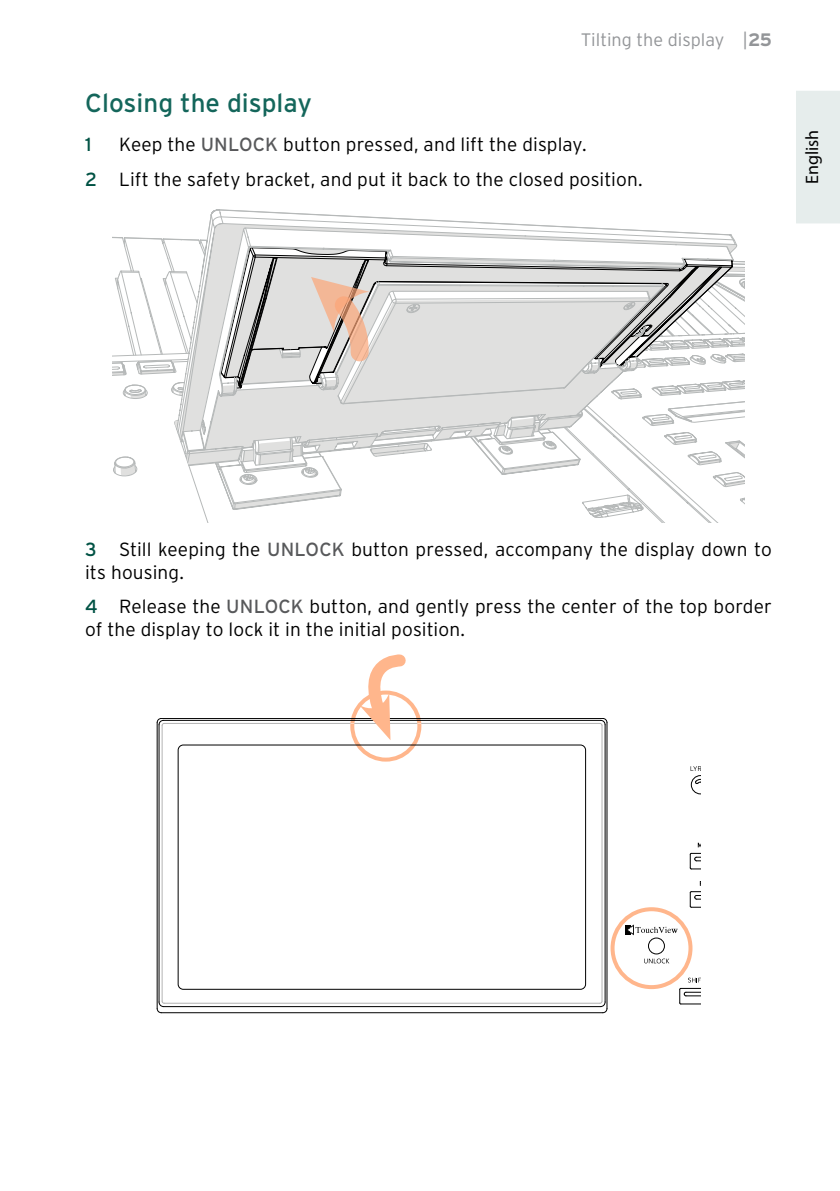
<style>
.page{position:relative;width:840px;height:1191px;background:#fff}
.page>*{position:absolute;margin:0;border:0;box-sizing:border-box;transform-origin:0 0}
.Section{font:26px "Interstate";color:#14665b}
.t1{font:300 19px/22.8px "Interstate";letter-spacing:.005em;color:#000}
.t2{font:19px "Interstate";color:#005244}
.t3{font:300 18px "Interstate";color:#939598}
.t4{font:18px "Myriad Pro";color:#000}
.s1{font-weight:700}
.s2{font-weight:400;color:#58595b}
.s3{font-weight:400;color:#005244}
</style>
<div class="page">
<div style="left:795px;top:91px;width:44px;height:132px;background:#e6edec"></div>
<svg style="left:112px;top:209px;width:633px;height:314px"></svg>
<hr style="left:162px;top:725px;width:1px;height:276px;background:#b3b3b3">
<hr style="left:164px;top:723px;width:435px;height:1px;background:#b3b3b3">
<hr style="left:164px;top:1003px;width:435px;height:1px;background:#b3b3b3">
<hr style="left:601px;top:725px;width:1px;height:276px;background:#b3b3b3">
<svg style="left:644px;top:958px;width:25px;height:5px"></svg>
<svg style="left:625px;top:924px;width:52px;height:11px"></svg>
<hr style="left:157px;top:722px;width:1px;height:286px;background:#000">
<div style="left:647px;top:937px;width:17px;height:17px;border:1px solid #000;border-radius:50%"></div>
<svg style="left:690px;top:766px;width:10px;height:28px"></svg>
<svg style="left:689px;top:842px;width:10px;height:28px"></svg>
<svg style="left:689px;top:891px;width:10px;height:17px"></svg>
<svg style="left:678px;top:977px;width:21px;height:28px"></svg>
<svg style="left:157px;top:1001px;width:7px;height:12px"></svg>
<hr style="left:158px;top:724px;width:1px;height:278px;background:#000">
<hr style="left:161px;top:718px;width:441px;height:1px;background:#000">
<hr style="left:163px;top:1006px;width:437px;height:1px;background:#000">
<hr style="left:161px;top:1012px;width:441px;height:1px;background:#000">
<hr style="left:163px;top:720px;width:437px;height:1px;background:#000">
<svg style="left:157px;top:718px;width:7px;height:7px"></svg>
<hr style="left:606px;top:722px;width:1px;height:286px;background:#000">
<svg style="left:599px;top:1001px;width:8px;height:12px"></svg>
<hr style="left:604px;top:724px;width:1px;height:278px;background:#000">
<svg style="left:599px;top:718px;width:8px;height:7px"></svg>
<div style="left:178px;top:745px;width:407px;height:244px;border:1px solid #000;border-radius:5px"></div>
<div style="left:350px;top:690px;width:71px;height:71px;border:4px solid #ffb68c;border-radius:50%"></div>
<svg style="left:358px;top:654px;width:53px;height:86px"></svg>
<div style="left:610px;top:907px;width:82px;height:82px;border:4px solid #ffb68c;border-radius:50%"></div>
<p class="t3" style="left:580px;top:29px;width:192px">Tilting the display |<span class="s1">25</span></p>
<p class="Section" style="left:85px;top:87px;width:228px">Closing the display</p>
<p class="t2" style="left:85px;top:133px;width:8px">1</p>
<p class="t1" style="left:119px;top:133px;width:468px">Keep the <span class="s2">UNLOCK</span> button pressed, and lift the display.</p>
<p class="t1" style="left:85px;top:167px;width:559px"><span class="s3">2</span> Lift the safety bracket, and put it back to the closed position.</p>
<p class="t4" style="left:800px;top:184px;width:56px;rotate:-90deg">English</p>
<p class="t1" style="left:85px;top:538px;width:687px"><span class="s3">3</span> Still keeping the <span class="s2">UNLOCK</span> button pressed, accompany the display down to its housing.</p>
<p class="t1" style="left:85px;top:595px;width:688px"><span class="s3">4</span> Release the <span class="s2">UNLOCK</span> button, and gently press the center of the top border of the display to lock it in the initial position.</p>
</div>
